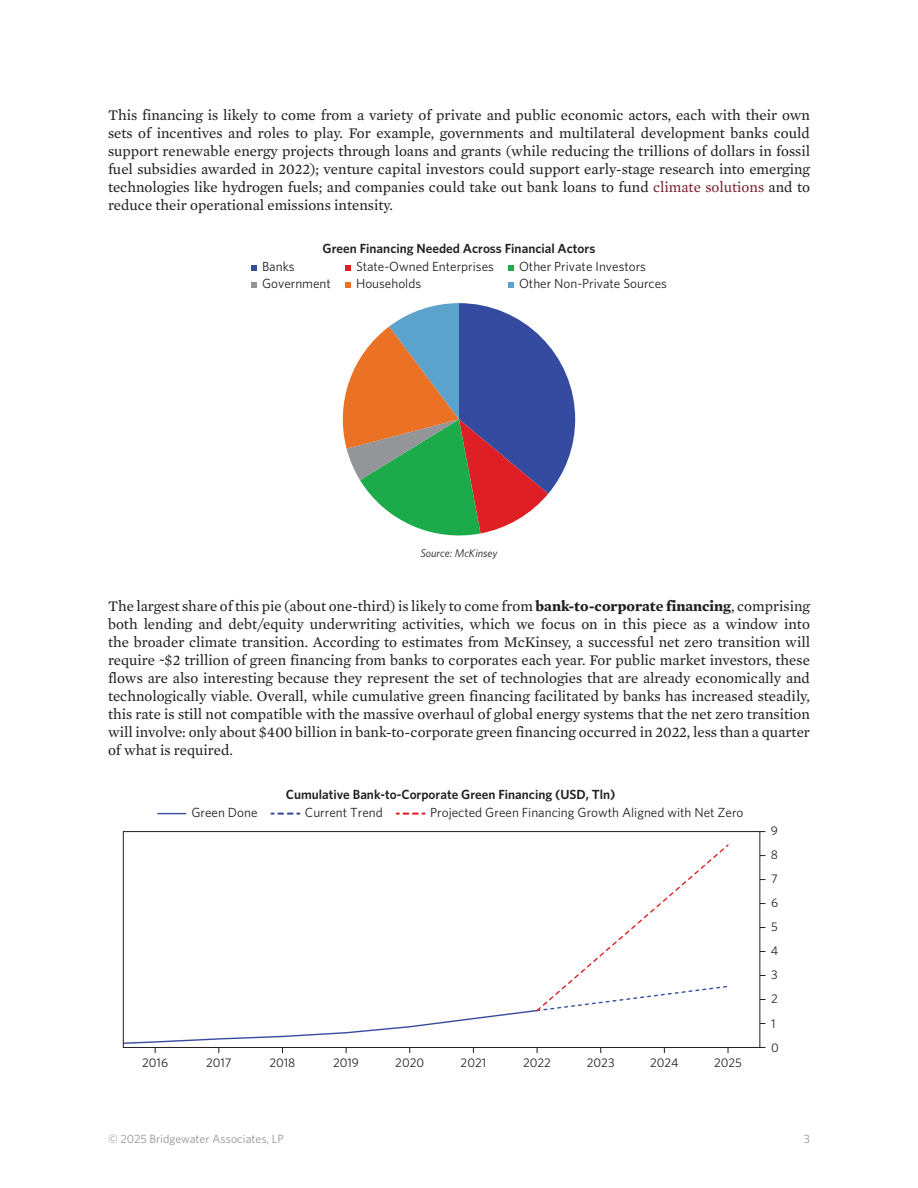
<style>
.page{position:relative;width:918px;height:1188px;background:#fff}
.page>*{position:absolute;margin:0;border:0;box-sizing:border-box;transform-origin:0 0}
.t1{font:15px/18px "Mercury Text G2 Roman";color:#231f20;text-align:justify}
.t2{font:13.2px/17.5px "Whitney";color:#231f20}
.t3{font:600 13.2px "Whitney";color:#231f20}
.t4{font:12.6px "Whitney";color:#231f20}
.t5{font:12px "Whitney";color:#939598}
.t6{font:italic 11.1px "Whitney";color:#231f20}
.s1{color:#79222e}
.s2{font-family:"Mercury Text G2";font-weight:700}
</style>
<div class="page">
<svg style="left:251px;top:265px;width:5px;height:5px"></svg>
<svg style="left:345px;top:265px;width:5px;height:5px"></svg>
<svg style="left:345px;top:282px;width:5px;height:6px"></svg>
<svg style="left:508px;top:282px;width:6px;height:6px"></svg>
<svg style="left:508px;top:265px;width:6px;height:5px"></svg>
<svg style="left:251px;top:282px;width:5px;height:6px"></svg>
<svg style="left:342px;top:303px;width:233px;height:233px"></svg>
<svg style="left:158px;top:813px;width:28px;height:1px"></svg>
<svg style="left:272px;top:813px;width:27px;height:2px"></svg>
<svg style="left:397px;top:813px;width:28px;height:2px"></svg>
<svg style="left:125px;top:844px;width:604px;height:209px"></svg>
<div style="left:123px;top:831px;width:637px;height:217px;border:1px solid #231f20"></div>
<p class="t1" style="left:108px;top:106px;width:704px">This financing is likely to come from a variety of private and public economic actors, each with their own sets of incentives and roles to play. For example, governments and multilateral development banks could support renewable energy projects through loans and grants (while reducing the trillions of dollars in fossil fuel subsidies awarded in 2022); venture capital investors could support early-stage research into emerging technologies like hydrogen fuels; and companies could take out bank loans to fund <span class="s1">climate solutions</span> and to reduce their operational emissions intensity.</p>
<p class="t3" style="left:323px;top:240px;width:274px">Green Financing Needed Across Financial Actors</p>
<p class="t2" style="left:262px;top:257px;width:34px">Banks</p>
<p class="t2" style="left:356px;top:257px;width:140px">State-Owned Enterprises<br>Households</p>
<p class="t2" style="left:262px;top:275px;width:70px">Government</p>
<p class="t2" style="left:519px;top:257px;width:128px">Other Private Investors</p>
<p class="t2" style="left:519px;top:275px;width:149px">Other Non-Private Sources</p>
<p class="t6" style="left:420px;top:546px;width:79px">Source: McKinsey</p>
<p class="t1" style="left:108px;top:597px;width:704px">The largest share of this pie (about one-third) is likely to come from <span class="s2">bank-to-corporate financing</span>, comprising both lending and debt/equity underwriting activities, which we focus on in this piece as a window into the broader climate transition. According to estimates from McKinsey, a successful net zero transition will require ~$2 trillion of green financing from banks to corporates each year. For public market investors, these flows are also interesting because they represent the set of technologies that are already economically and technologically viable. Overall, while cumulative green financing facilitated by banks has increased steadily, this rate is still not compatible with the massive overhaul of global energy systems that the net zero transition will involve: only about $400 billion in bank-to-corporate green financing occurred in 2022, less than a quarter of what is required.</p>
<p class="t3" style="left:286px;top:786px;width:331px">Cumulative Bank-to-Corporate Green Financing (USD, Tln)</p>
<p class="t2" style="left:191px;top:803px;width:68px">Green Done</p>
<p class="t2" style="left:305px;top:803px;width:79px">Current Trend</p>
<p class="t2" style="left:430px;top:803px;width:315px">Projected Green Financing Growth Aligned with Net Zero</p>
<p class="t4" style="left:142px;top:1054px;width:27px">2016</p>
<p class="t4" style="left:206px;top:1054px;width:27px">2017</p>
<p class="t4" style="left:269px;top:1054px;width:28px">2018</p>
<p class="t4" style="left:333px;top:1054px;width:27px">2019</p>
<p class="t4" style="left:395px;top:1054px;width:30px">2020</p>
<p class="t4" style="left:461px;top:1054px;width:27px">2021</p>
<p class="t4" style="left:523px;top:1054px;width:29px">2022</p>
<p class="t4" style="left:587px;top:1054px;width:29px">2023</p>
<p class="t4" style="left:650px;top:1054px;width:30px">2024</p>
<p class="t4" style="left:714px;top:1054px;width:29px">2025</p>
<p class="t4" style="left:771px;top:823px;width:9px">9</p>
<p class="t4" style="left:771px;top:847px;width:9px">8</p>
<p class="t4" style="left:771px;top:871px;width:8px">7</p>
<p class="t4" style="left:771px;top:895px;width:9px">6</p>
<p class="t4" style="left:771px;top:943px;width:9px">4</p>
<p class="t4" style="left:771px;top:919px;width:8px">5</p>
<p class="t4" style="left:771px;top:967px;width:8px">3</p>
<p class="t4" style="left:771px;top:991px;width:8px">2</p>
<p class="t4" style="left:771px;top:1015px;width:6px">1</p>
<p class="t4" style="left:771px;top:1039px;width:9px">0</p>
<p class="t5" style="left:108px;top:1130px;width:177px">© 2025 Bridgewater Associates, LP</p>
<p class="t5" style="left:804px;top:1130px;width:8px">3</p>
</div>
